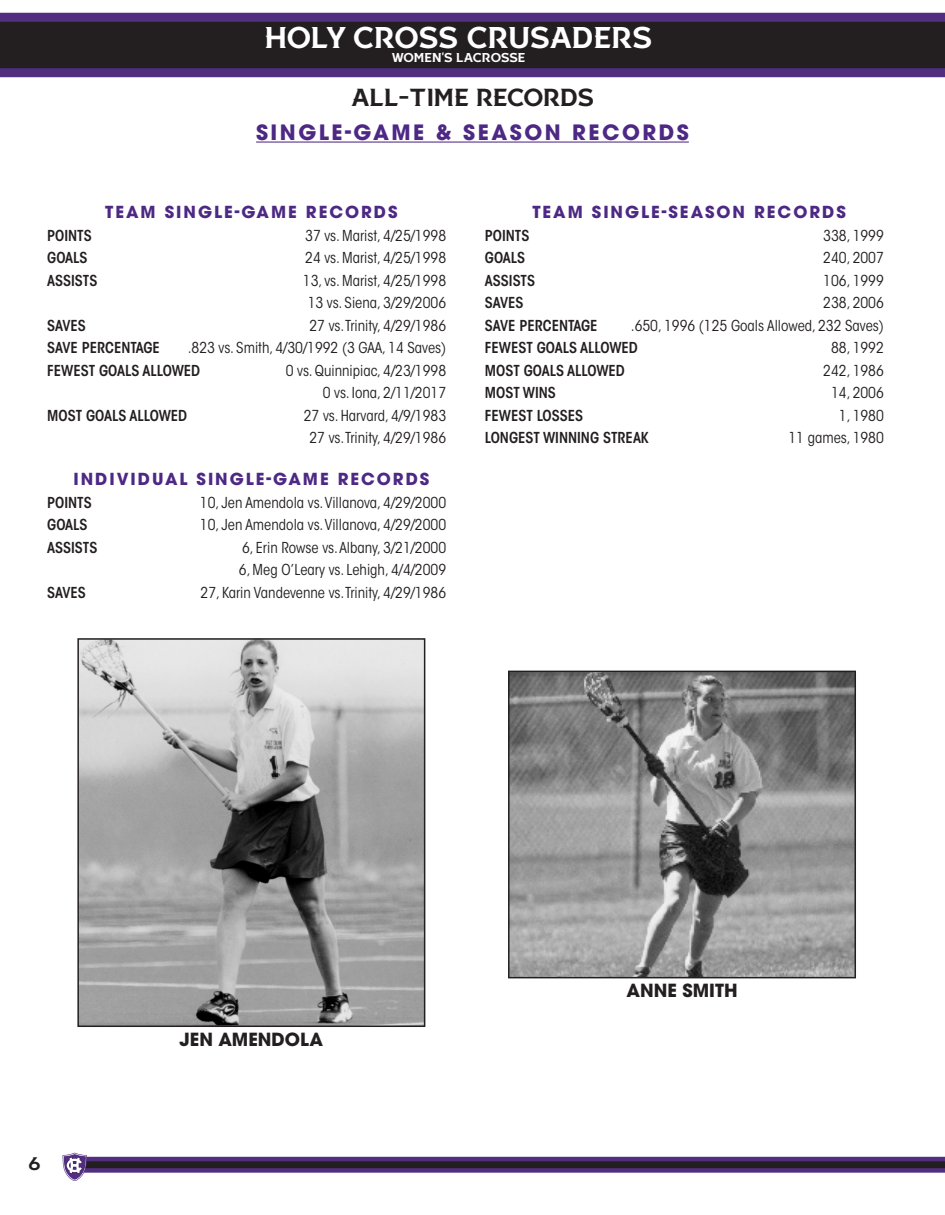
<style>
.page{position:relative;width:945px;height:1215px;background:#fff}
.page>*{position:absolute;margin:0;border:0;box-sizing:border-box;transform-origin:0 0}
.t1{font:42px "Holy Cross Crusaders Standard";letter-spacing:-.01em;color:#fff}
.t2{font:34.5px "Holy Cross Crusaders Standard";letter-spacing:-.01em;color:#231f20}
.t3{font:25.5px "Holy Cross Crusaders Standard";color:#231f20}
.t4{font:700 21px "ITC Avant Garde Std";letter-spacing:.12em;color:#4d2884}
.t5{font:700 18px "ITC Avant Garde Std";color:#231f20}
.t6{font:18px "Holy Cross Crusaders Standard";color:#fff}
.t7{font:700 16.5px "ITC Avant Garde Std";letter-spacing:.12em;color:#4d2884}
.Stats{font:condensed 15px "ITC Avant Garde Std";color:#231f20}
.Stats-2{font:600 condensed 15px "ITC Avant Garde Std";color:#231f20}
</style>
<div class="page">
<svg style="left:0;top:13px;width:945px;height:64px;background:#2f233a"></svg>
<svg style="left:63px;top:1153px;width:882px;height:27px"></svg>
<hr style="left:256px;top:142px;width:433px;height:1px;background:#4d2884">
<img style="left:80px;top:641px;width:342px;height:383px">
<div style="left:77px;top:638px;width:348px;height:389px;border:2px solid #231f20"></div>
<img style="left:511px;top:674px;width:342px;height:301px">
<div style="left:508px;top:671px;width:348px;height:307px;border:2px solid #231f20"></div>
<svg style="left:177px;top:1015px;width:150px;height:12px;background:#767576"></svg>
<svg style="left:622px;top:965px;width:117px;height:14px;background:#858484"></svg>
<h1 class="t1" style="left:265px;top:9px;width:389px">HOLY CROSS CRUSADERS</h1>
<p class="t6" style="left:392px;top:45px;width:136px">WOMEN’S LACROSSE</p>
<p class="t2" style="left:351px;top:74px;width:245px">ALL-TIME RECORDS</p>
<p class="t4" style="left:256px;top:118px;width:434px">SINGLE-GAME &amp; SEASON RECORDS</p>
<p class="t7" style="left:105px;top:201px;width:294px">TEAM SINGLE-GAME RECORDS</p>
<p class="Stats-2" style="left:47px;top:226px;width:46px">POINTS</p>
<p class="Stats" style="left:305px;top:226px;width:143px">37 vs. Marist, 4/25/1998</p>
<p class="Stats-2" style="left:47px;top:248px;width:42px">GOALS</p>
<p class="Stats" style="left:305px;top:249px;width:143px">24 vs. Marist, 4/25/1998</p>
<p class="Stats-2" style="left:47px;top:271px;width:52px">ASSISTS</p>
<p class="Stats" style="left:303px;top:271px;width:145px">13, vs. Marist, 4/25/1998</p>
<p class="Stats" style="left:308px;top:294px;width:140px">13 vs. Siena, 3/29/2006</p>
<p class="Stats-2" style="left:47px;top:316px;width:40px">SAVES</p>
<p class="Stats" style="left:309px;top:316px;width:138px">27 vs. Trinity, 4/29/1986</p>
<p class="Stats-2" style="left:47px;top:338px;width:114px">SAVE PERCENTAGE</p>
<p class="Stats" style="left:188px;top:339px;width:260px">.823 vs. Smith, 4/30/1992 (3 GAA, 14 Saves)</p>
<p class="Stats-2" style="left:47px;top:361px;width:155px">FEWEST GOALS ALLOWED</p>
<p class="Stats" style="left:286px;top:361px;width:162px">0 vs. Quinnipiac, 4/23/1998</p>
<p class="Stats" style="left:323px;top:384px;width:125px">0 vs. Iona, 2/11/2017</p>
<p class="Stats-2" style="left:47px;top:406px;width:142px">MOST GOALS ALLOWED</p>
<p class="Stats" style="left:304px;top:406px;width:144px">27 vs. Harvard, 4/9/1983</p>
<p class="Stats" style="left:309px;top:429px;width:138px">27 vs. Trinity, 4/29/1986</p>
<p class="t7" style="left:73px;top:468px;width:358px">INDIVIDUAL SINGLE-GAME RECORDS</p>
<p class="Stats-2" style="left:47px;top:493px;width:46px">POINTS</p>
<p class="Stats" style="left:200px;top:493px;width:248px">10, Jen Amendola vs. Villanova, 4/29/2000</p>
<p class="Stats-2" style="left:47px;top:515px;width:42px">GOALS</p>
<p class="Stats" style="left:200px;top:516px;width:248px">10, Jen Amendola vs. Villanova, 4/29/2000</p>
<p class="Stats-2" style="left:47px;top:538px;width:52px">ASSISTS</p>
<p class="Stats" style="left:242px;top:538px;width:206px">6, Erin Rowse vs. Albany, 3/21/2000</p>
<p class="Stats" style="left:239px;top:561px;width:209px">6, Meg O’Leary vs. Lehigh, 4/4/2009</p>
<p class="Stats-2" style="left:47px;top:583px;width:40px">SAVES</p>
<p class="Stats" style="left:201px;top:583px;width:247px">27, Karin Vandevenne vs. Trinity, 4/29/1986</p>
<p class="t7" style="left:532px;top:201px;width:315px">TEAM SINGLE-SEASON RECORDS</p>
<p class="Stats-2" style="left:485px;top:226px;width:46px">POINTS</p>
<p class="Stats" style="left:823px;top:226px;width:62px">338, 1999</p>
<p class="Stats-2" style="left:485px;top:248px;width:42px">GOALS</p>
<p class="Stats" style="left:823px;top:249px;width:62px">240, 2007</p>
<p class="Stats-2" style="left:485px;top:271px;width:52px">ASSISTS</p>
<p class="Stats" style="left:823px;top:271px;width:62px">106, 1999</p>
<p class="Stats-2" style="left:485px;top:293px;width:40px">SAVES</p>
<p class="Stats" style="left:823px;top:294px;width:62px">238, 2006</p>
<p class="Stats-2" style="left:485px;top:316px;width:114px">SAVE PERCENTAGE</p>
<p class="Stats" style="left:631px;top:316px;width:255px">.650, 1996 (125 Goals Allowed, 232 Saves)</p>
<p class="Stats-2" style="left:485px;top:338px;width:155px">FEWEST GOALS ALLOWED</p>
<p class="Stats" style="left:831px;top:339px;width:54px">88, 1992</p>
<p class="Stats-2" style="left:485px;top:361px;width:142px">MOST GOALS ALLOWED</p>
<p class="Stats" style="left:823px;top:361px;width:62px">242, 1986</p>
<p class="Stats-2" style="left:485px;top:383px;width:72px">MOST WINS</p>
<p class="Stats" style="left:831px;top:384px;width:54px">14, 2006</p>
<p class="Stats-2" style="left:485px;top:406px;width:100px">FEWEST LOSSES</p>
<p class="Stats" style="left:839px;top:406px;width:47px">1, 1980</p>
<p class="Stats-2" style="left:485px;top:428px;width:165px">LONGEST WINNING STREAK</p>
<p class="Stats" style="left:788px;top:429px;width:97px">11 games, 1980</p>
<h3 class="t3" style="left:29px;top:1146px;width:14px">6</h3>
<p class="t5" style="left:180px;top:1028px;width:145px">JEN AMENDOLA</p>
<p class="t5" style="left:626px;top:978px;width:113px">ANNE SMITH</p>
</div>
